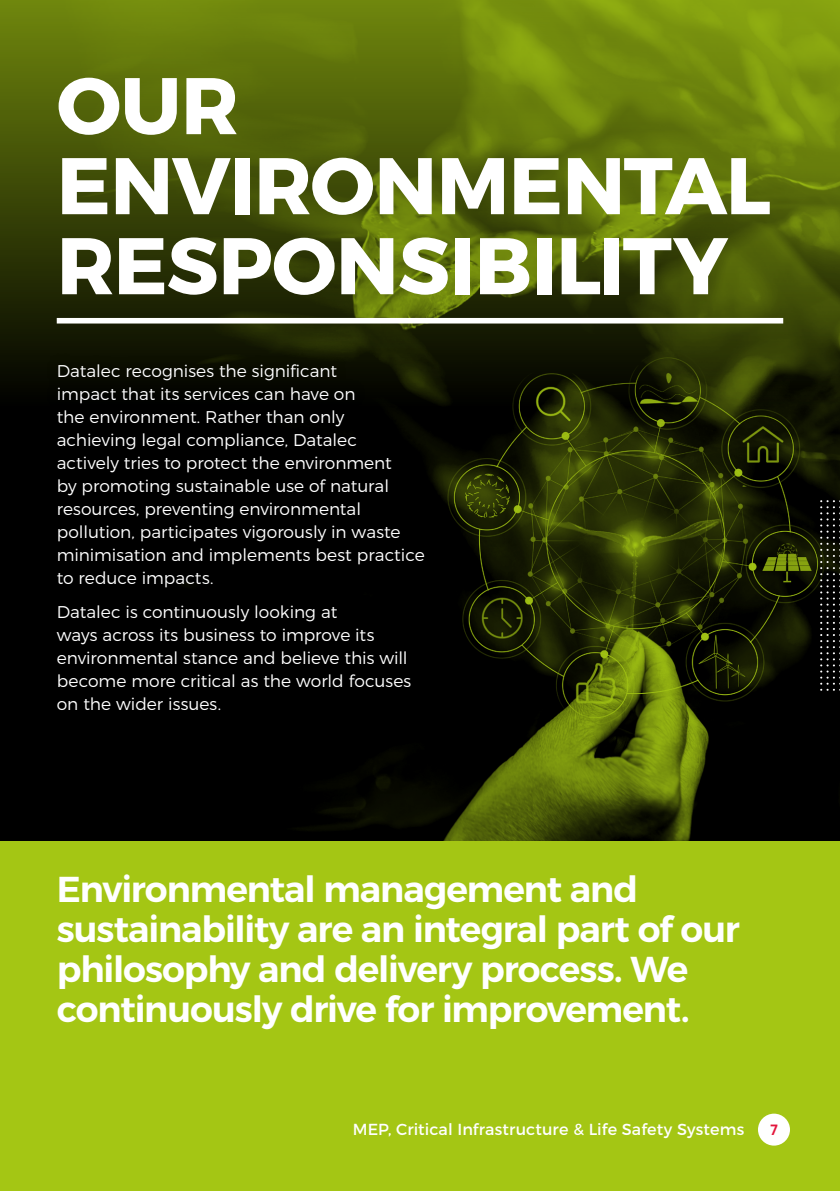
<style>
.page{position:relative;width:840px;height:1191px;background:#fff}
.page>*{position:absolute;margin:0;border:0;box-sizing:border-box;transform-origin:0 0}
.t1{font:700 80px/80px "Montserrat";letter-spacing:-.01em;color:#fff}
.t2{font:600 36px/40px "Montserrat";letter-spacing:-.03em;color:#fff}
.t3{font:300 17px/23px "Montserrat";color:#fff}
.t4{font:16px "Montserrat";letter-spacing:.005em;color:#fff}
.t5{font:600 14px "Axiforma";color:#e3153c}
</style>
<div class="page">
<div style="left:0;top:840px;width:839px;height:351px;background:#a4c614"></div>
<img style="left:0;top:0;width:839px;height:840px">
<div style="left:46px;top:352px;width:390px;height:369px;background:#000"></div>
<div style="left:57px;top:318px;width:725px;height:5px;background:#fff"></div>
<div style="left:757px;top:1113px;width:32px;height:32px;background:#fff;border-radius:50%"></div>
<svg style="left:816px;top:500px;width:24px;height:191px;background:#161613"></svg>
<h1 class="t1" style="left:57px;top:59px;width:715px">OUR<br>ENVIRONMENTAL<br>RESPONSIBILITY</h1>
<p class="t3" style="left:57px;top:357px;width:369px">Datalec recognises the significant<br>impact that its services can have on<br>the environment. Rather than only achieving legal compliance, Datalec<br>actively tries to protect the environment<br>by promoting sustainable use of natural resources, preventing environmental pollution, participates vigorously in waste minimisation and implements best practice to reduce impacts.</p>
<p class="t3" style="left:57px;top:599px;width:356px">Datalec is continuously looking at<br>ways across its business to improve its environmental stance and believe this will become more critical as the world focuses on the wider issues.</p>
<h2 class="t2" style="left:57px;top:866px;width:684px">Environmental management and sustainability are an integral part of our philosophy and delivery process. We continuously drive for improvement.</h2>
<p class="t4" style="left:352px;top:1116px;width:392px">MEP, Critical Infrastructure &amp; Life Safety Systems</p>
<p class="t5" style="left:769px;top:1120px;width:9px">7</p>
</div>
